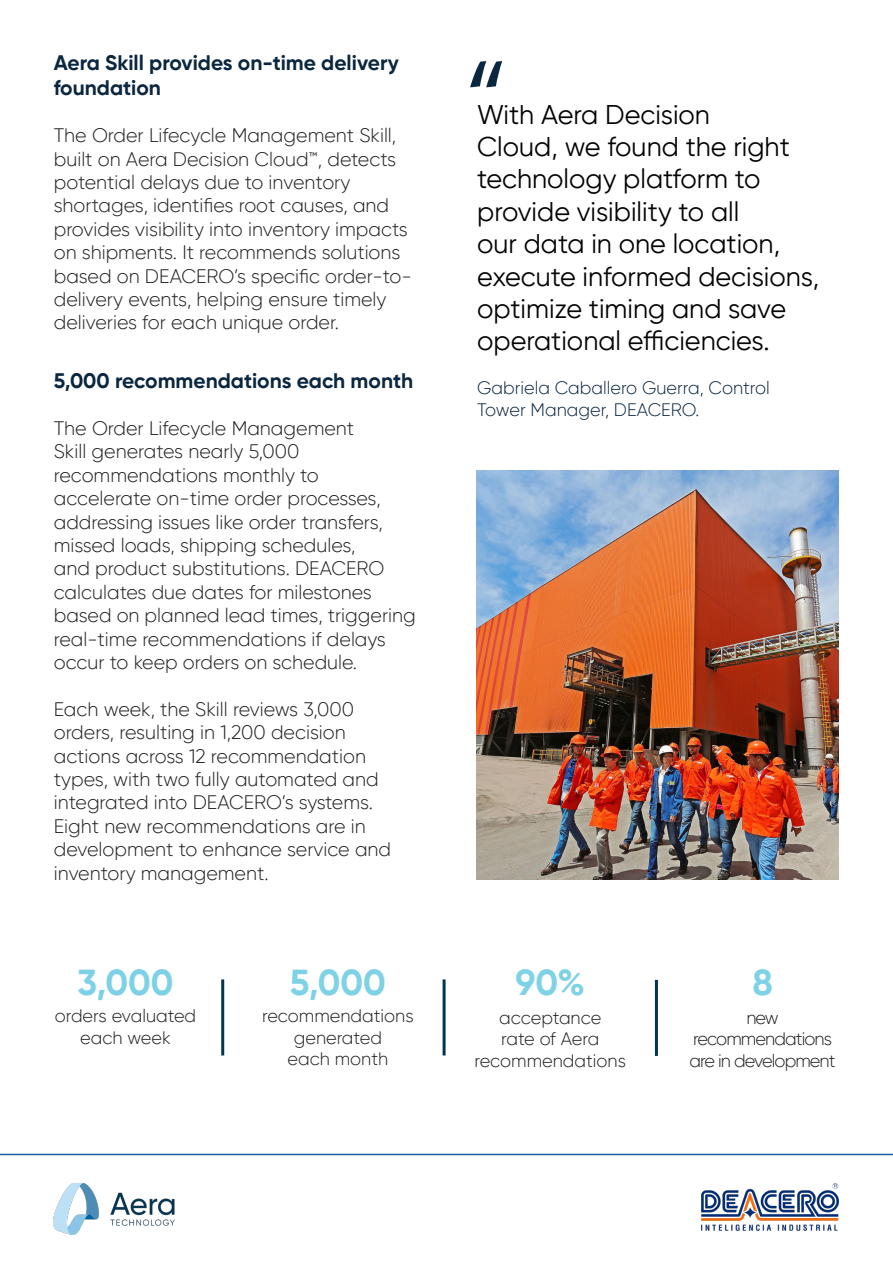
<style>
.page{position:relative;width:893px;height:1263px;background:#fff}
.page>*{position:absolute;margin:0;border:0;box-sizing:border-box;transform-origin:0 0}
.t1{font:108px "Myriad Pro";color:#0b2740}
.t2{font:700 36px "Gilroy";color:#7ed2e6}
.t3{font:700 36px "Gilroy";color:#7dd1e7}
.t4{font:27px/32.4px "Gilroy";color:#040503}
.t5{font:700 21px/25.2px "Gilroy";color:#0b2740}
.t6{font:300 19.5px/23.4px "Gilroy";color:#231f20}
.t7{font:300 18px/21.6px "Gilroy";color:#231f20;text-align:center}
.t8{font:300 18px "Gilroy";color:#0b2740}
.t9{font:300 18px/21.6px "Gilroy";letter-spacing:-.05em;color:#231f20;text-align:center}
</style>
<div class="page">
<img style="left:477px;top:470px;width:362px;height:410px">
<img style="left:54px;top:1183px;width:120px;height:51px">
<img style="left:701px;top:1183px;width:138px;height:47px">
<hr style="left:221px;top:979px;width:3px;height:76px;background:#033551">
<hr style="left:443px;top:979px;width:3px;height:76px;background:#033551">
<hr style="left:655px;top:980px;width:3px;height:76px;background:#033551">
<hr style="left:0;top:1154px;width:893px;height:1px;background:#15619e">
<p class="t5" style="left:54px;top:50px;width:346px">Aera Skill provides on-time delivery foundation</p>
<p class="t6" style="left:54px;top:124px;width:360px">The Order Lifecycle Management Skill, built on Aera Decision Cloud™, detects potential delays due to inventory shortages, identifies root causes, and provides visibility into inventory impacts on shipments. It recommends solutions based on DEACERO’s specific order-to&shy;delivery events, helping ensure timely deliveries for each unique order.</p>
<p class="t5" style="left:54px;top:368px;width:361px">5,000 recommendations each month</p>
<p class="t6" style="left:54px;top:416px;width:364px">The Order Lifecycle Management<br>Skill generates nearly 5,000 recommendations monthly to accelerate on-time order processes, addressing issues like order transfers, missed loads, shipping schedules,<br>and product substitutions. DEACERO calculates due dates for milestones based on planned lead times, triggering real-time recommendations if delays occur to keep orders on schedule.</p>
<p class="t6" style="left:54px;top:697px;width:339px">Each week, the Skill reviews 3,000 orders, resulting in 1,200 decision actions across 12 recommendation types, with two fully automated and integrated into DEACERO’s systems.<br>Eight new recommendations are in development to enhance service and inventory management.</p>
<p class="t3" style="left:78px;top:959px;width:97px">3,000</p>
<p class="t7" style="left:55px;top:1005px;width:143px">orders evaluated</p>
<p class="t7" style="left:80px;top:1026px;width:92px">each week</p>
<p class="t2" style="left:290px;top:959px;width:97px">5,000</p>
<p class="t7" style="left:262px;top:1005px;width:153px">recommendations generated</p>
<p class="t7" style="left:288px;top:1048px;width:102px">each month</p>
<p class="t1" style="left:466px;top:32px;width:40px">“</p>
<p class="t4" style="left:477px;top:98px;width:344px">With Aera Decision<br>Cloud, we found the right technology platform to provide visibility to all<br>our data in one location, execute informed decisions, optimize timing and save</p>
<p class="t4" style="left:477px;top:324px;width:294px">operational efficiencies.</p>
<p class="t8" style="left:477px;top:377px;width:294px">Gabriela Caballero Guerra, Control</p>
<p class="t8" style="left:477px;top:398px;width:224px">Tower Manager, DEACERO.</p>
<p class="t2" style="left:516px;top:959px;width:71px">90%</p>
<p class="t7" style="left:474px;top:1006px;width:153px">acceptance<br>rate of Aera recommendations</p>
<p class="t2" style="left:752px;top:959px;width:22px">8</p>
<p class="t9" style="left:690px;top:1006px;width:148px">new recommendations are in development</p>
</div>
